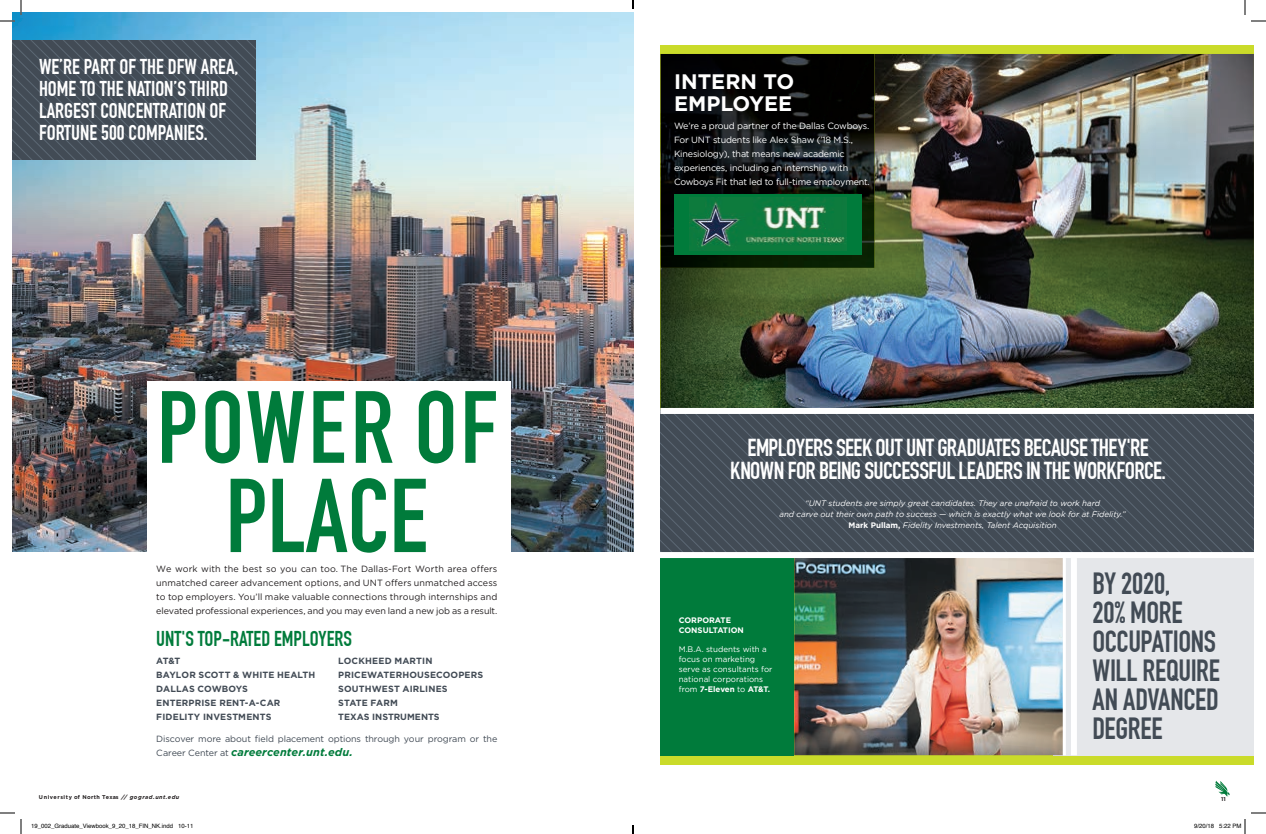
<style>
.page{position:relative;width:1266px;height:834px;background:#fff}
.page>*{position:absolute;margin:0;border:0;box-sizing:border-box;transform-origin:0 0}
.t1{font:700 103px "DIN Condensed";color:#007b3b}
.t2{font:700 100.7px "DIN Condensed";letter-spacing:.03em;color:#007b3b}
.t3{font:700 30px/29px "DIN Condensed";letter-spacing:-.01em;color:#424b55}
.t4{font:700 24px/23px "DIN Condensed";letter-spacing:-.025em;color:#fff;text-align:center}
.t5{font:700 21px/22px "DIN Condensed";color:#fff}
.t6{font:700 21px "DIN Condensed";color:#007b3b}
.t7{font:700 21px/22px "Gotham";color:#fff}
.t8{font:italic 700 11px "Gotham";letter-spacing:.01em;color:#007b3b}
.t9{font:9px/14px "Gotham HTF";letter-spacing:-.01em;color:#231f20;text-align:justify}
.t10{font:9px/14px "Gotham HTF";letter-spacing:-.02em;color:#fff}
.t11{font:700 9px "Gotham";letter-spacing:.015em;color:#424b55}
.t12{font:9px "Gotham";letter-spacing:-.01em;color:#424b55}
.t13{font:italic 8px/11px "Gotham HTF";color:#fff;text-align:center}
.t14{font:8px/10px "Gotham HTF";color:#fff}
.t15{font:700 8px/10px "Gotham";color:#fff}
.t16{font:6px "Helvetica";color:#000}
.t17{font:700 5.5px "Gotham";letter-spacing:.08em;color:#231f20}
.s1{font-weight:400;font-style:normal;font-size:9px;color:#424b55}
.s2{font-style:italic}
.s3{font-family:"Gotham";font-weight:700;font-style:normal}
.s4{font-family:"Gotham HTF";font-weight:400}
</style>
<div class="page">
<div style="left:660px;top:46px;width:593px;height:719px;background:#cadb2a"></div>
<div style="left:661px;top:557px;width:133px;height:198px;background:#007b3b"></div>
<div style="left:1053px;top:558px;width:201px;height:197px;background:#e5e7ea"></div>
<img style="left:12px;top:12px;width:621px;height:540px">
<svg style="left:660px;top:414px;width:594px;height:138px;background:#454e58"></svg>
<img style="left:660px;top:54px;width:594px;height:354px">
<img style="left:661px;top:54px;width:214px;height:214px">
<div style="left:674px;top:194px;width:187px;height:60px;background:#007b3b"></div>
<img style="left:689px;top:197px;width:157px;height:54px">
<img style="left:794px;top:558px;width:269px;height:197px">
<div style="left:660px;top:408px;width:594px;height:6px;background:#fff"></div>
<div style="left:659px;top:552px;width:595px;height:6px;background:#fff"></div>
<div style="left:1071px;top:558px;width:6px;height:197px;background:#fff"></div>
<hr style="left:1063px;top:558px;width:3px;height:197px;background:#fff">
<svg style="left:1215px;top:780px;width:15px;height:17px"></svg>
<div style="left:147px;top:381px;width:364px;height:329px;background:#fff"></div>
<svg style="left:12px;top:40px;width:244px;height:119px;background:#454e58"></svg>
<svg style="left:0;top:0;width:22px;height:22px"></svg>
<svg style="left:0;top:812px;width:22px;height:22px"></svg>
<svg style="left:1244px;top:0;width:22px;height:22px"></svg>
<svg style="left:1244px;top:812px;width:22px;height:22px"></svg>
<svg style="left:632px;top:0;width:2px;height:13px"></svg>
<svg style="left:632px;top:825px;width:2px;height:9px"></svg>
<h3 class="t5" style="left:39px;top:56px;width:201px">WE’RE PART OF THE DFW AREA,<br>HOME TO THE NATION’S THIRD<br>LARGEST CONCENTRATION OF<br>FORTUNE 500 COMPANIES.</h3>
<h2 class="t2" style="left:157px;top:368px;width:342px">POWER OF</h2>
<h1 class="t1" style="left:226px;top:456px;width:203px">PLACE</h1>
<p class="t9" style="left:156px;top:562px;width:343px">We work with the best so you can too. The Dallas-Fort Worth area offers unmatched career advancement options, and UNT offers unmatched access to top employers. You’ll make valuable connections through internships and elevated professional experiences, and you may even land a new job as a result.</p>
<h3 class="t6" style="left:156px;top:626px;width:197px">UNT'S TOP-RATED EMPLOYERS</h3>
<p class="t11" style="left:156px;top:655px;width:26px">AT&amp;T</p>
<p class="t11" style="left:338px;top:655px;width:96px">LOCKHEED MARTIN</p>
<p class="t11" style="left:156px;top:669px;width:160px">BAYLOR SCOTT &amp; WHITE HEALTH</p>
<p class="t11" style="left:338px;top:669px;width:146px">PRICEWATERHOUSECOOPERS</p>
<p class="t11" style="left:156px;top:683px;width:93px">DALLAS COWBOYS</p>
<p class="t11" style="left:338px;top:683px;width:111px">SOUTHWEST AIRLINES</p>
<p class="t11" style="left:156px;top:697px;width:126px">ENTERPRISE RENT-A-CAR</p>
<p class="t11" style="left:338px;top:697px;width:61px">STATE FARM</p>
<p class="t11" style="left:156px;top:711px;width:117px">FIDELITY INVESTMENTS</p>
<p class="t11" style="left:338px;top:711px;width:103px">TEXAS INSTRUMENTS</p>
<p class="t12" style="left:156px;top:734px;width:343px">Discover more about field placement options through your program or the</p>
<p class="t8" style="left:156px;top:746px;width:198px"><span class="s1">Career Center at</span> careercenter.unt.edu.</p>
<p class="t17" style="left:39px;top:793px;width:142px">University of North Texas <span class="s2">// gograd.unt.edu</span></p>
<h3 class="t7" style="left:674px;top:70px;width:122px">INTERN TO<br>EMPLOYEE</h3>
<p class="t10" style="left:674px;top:119px;width:197px">We’re a proud partner of the Dallas Cowboys.<br>For UNT students like Alex Shaw (’18 M.S., Kinesiology), that means new academic experiences, including an internship with Cowboys Fit that led to full-time employment.</p>
<h3 class="t4" style="left:730px;top:436px;width:437px">EMPLOYERS SEEK OUT UNT GRADUATES BECAUSE THEY'RE<br>KNOWN FOR BEING SUCCESSFUL LEADERS IN THE WORKFORCE.</h3>
<p class="t13" style="left:779px;top:497px;width:348px">“UNT students are simply great candidates. They are unafraid to work hard<br>and carve out their own path to success — which is exactly what we look for at Fidelity.”<br><span class="s3">Mark Pullam,</span> Fidelity Investments, Talent Acquisition</p>
<p class="t15" style="left:679px;top:615px;width:67px">CORPORATE<br>CONSULTATION</p>
<p class="t14" style="left:679px;top:644px;width:95px">M.B.A. students with a focus on marketing serve as consultants for national corporations</p>
<p class="t15" style="left:679px;top:684px;width:93px"><span class="s4">from</span> 7-Eleven <span class="s4">to</span> AT&amp;T.</p>
<h3 class="t3" style="left:1092px;top:569px;width:129px">BY 2020,<br>20% MORE<br>OCCUPATIONS<br>WILL REQUIRE<br>AN ADVANCED<br>DEGREE</h3>
<p class="t17" style="left:1221px;top:796px;width:6px">11</p>
<p class="t16" style="left:31px;top:821px;width:164px">19_002_Graduate_Viewbook_9_20_18_FIN_NK.indd 10-11</p>
<p class="t16" style="left:1194px;top:821px;width:49px">9/20/18 5:22 PM</p>
</div>
